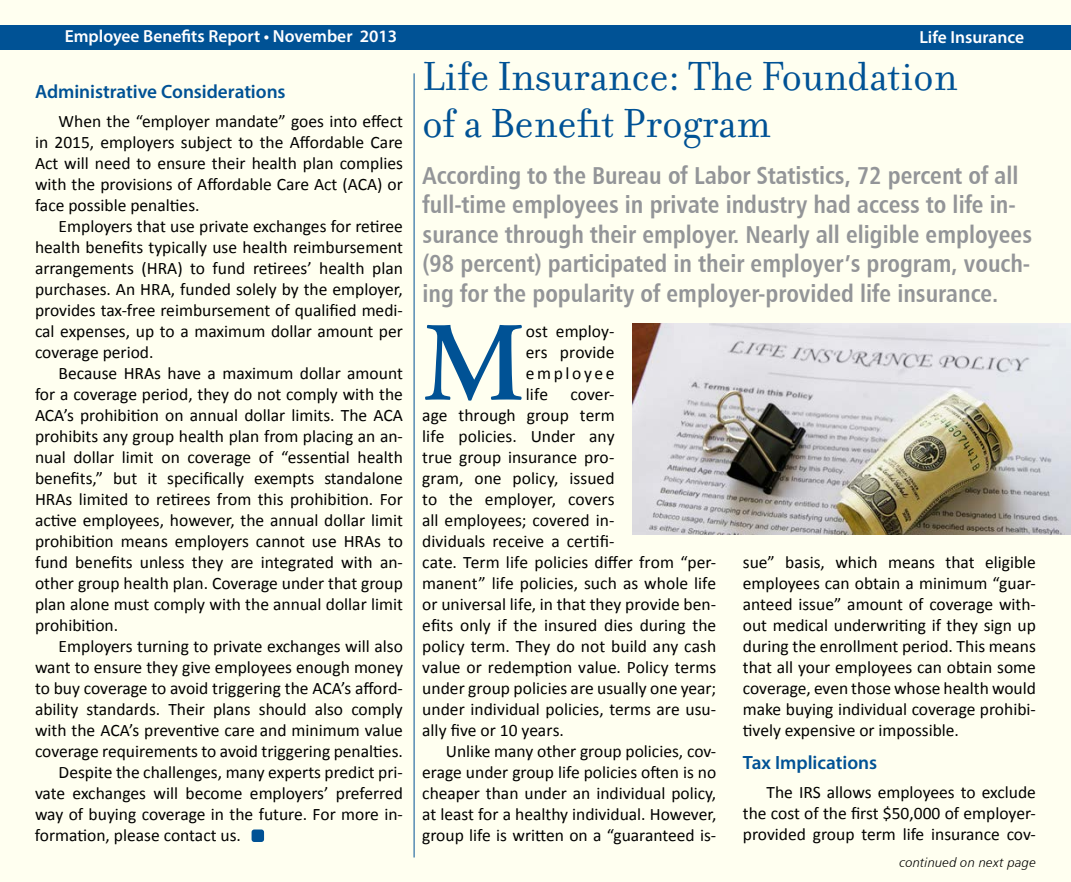
<style>
.page{position:relative;width:1071px;height:882px;background:#fff}
.page>*{position:absolute;margin:0;border:0;box-sizing:border-box;transform-origin:0 0}
.t1{font:600 112.52px "Adobe Garamond Pro";color:#005295}
.t2{font:43.75px/47.2px "Filosofia";color:#005295}
.t3{font:24.5px/29.4px "Humanist 777 BT Bold Condensed B";color:#939598}
.t4{font:600 19.25px "Myriad Pro";letter-spacing:-.005em;color:#005295}
.t5{font:17.5px/21px "Calibri";color:#000;text-align:justify}
.t6{font:600 17.5px "Myriad Pro";color:#fff}
.t7{font:13.12px "Humanist 777 BT Light Italic B";letter-spacing:.015em;color:#000}
</style>
<div class="page">
<div style="left:1px;top:1px;width:1070px;height:881px;background:#fffff0"></div>
<div style="left:0;top:25px;width:1071px;height:24px;background:#005295"></div>
<hr style="left:414px;top:73px;width:1px;height:785px;background:#005295">
<div style="left:252px;top:830px;width:12px;height:12px;background:#005295;border-radius:3px"></div>
<img style="left:632px;top:323px;width:439px;height:211px">
<p class="t6" style="left:65px;top:25px;width:334px">Employee Benefits Report • November 2013</p>
<p class="t6" style="left:919px;top:26px;width:106px">Life Insurance</p>
<p class="t4" style="left:35px;top:79px;width:252px">Administrative Considerations</p>
<p class="t5" style="left:35px;top:111px;width:369px;text-indent:24px">When the “employer mandate” goes into effect in 2015, employers subject to the Affordable Care Act will need to ensure their health plan complies with the provisions of Affordable Care Act (ACA) or face possible penalties.</p>
<p class="t5" style="left:35px;top:216px;width:369px;text-indent:24px">Employers that use private exchanges for retiree health benefits typically use health reimbursement arrangements (HRA) to fund retirees’ health plan purchases. An HRA, funded solely by the employer, provides tax-free reimbursement of qualified medi&shy;cal expenses, up to a maximum dollar amount per coverage period.</p>
<p class="t5" style="left:35px;top:363px;width:369px;text-indent:24px">Because HRAs have a maximum dollar amount for a coverage period, they do not comply with the ACA’s prohibition on annual dollar limits. The ACA prohibits any group health plan from placing an an&shy;nual dollar limit on coverage of “essential health benefits,” but it specifically exempts standalone HRAs limited to retirees from this prohibition. For active employees, however, the annual dollar limit prohibition means employers cannot use HRAs to fund benefits unless they are integrated with an&shy;other group health plan. Coverage under that group plan alone must comply with the annual dollar limit prohibition.</p>
<p class="t5" style="left:59px;top:636px;width:346px">Employers turning to private exchanges will also</p>
<p class="t5" style="left:35px;top:657px;width:369px">want to ensure they give employees enough money</p>
<p class="t5" style="left:35px;top:678px;width:369px">to buy coverage to avoid triggering the ACA’s afford-</p>
<p class="t5" style="left:35px;top:699px;width:369px">ability standards. Their plans should also comply</p>
<p class="t5" style="left:35px;top:720px;width:369px">with the ACA’s preventive care and minimum value</p>
<p class="t5" style="left:35px;top:741px;width:369px">coverage requirements to avoid triggering penalties.</p>
<p class="t5" style="left:59px;top:762px;width:346px">Despite the challenges, many experts predict pri-</p>
<p class="t5" style="left:35px;top:783px;width:369px">vate exchanges will become employers’ preferred</p>
<p class="t5" style="left:35px;top:804px;width:369px">way of buying coverage in the future. For more in-</p>
<p class="t5" style="left:35px;top:825px;width:208px">formation, please contact us.</p>
<h2 class="t2" style="left:422px;top:53px;width:537px">Life Insurance: The Foundation of a Benefit Program</h2>
<p class="t3" style="left:423px;top:160px;width:611px">According to the Bureau of Labor Statistics, 72 percent of all full-time employees in private industry had access to life in&shy;surance through their employer. Nearly all eligible employees (98 percent) participated in their employer’s program, vouch&shy;ing for the popularity of employer-provided life insurance.</p>
<h1 class="t1" style="left:422px;top:299px;width:105px">M</h1>
<p class="t5" style="left:526px;top:320px;width:90px">ost employ&shy;ers provide employee life</p>
<p class="t5" style="left:422px;top:383px;width:296px;text-align:left;text-indent:148px">cover-<br>age through group term<br>life policies. Under any<br>true group insurance pro-<br>gram, one policy, issued<br>to the employer, covers<br>all employees; covered in-<br>dividuals receive a certifi-<br>cate. Term life policies differ from “per&shy;manent” life policies, such as whole life or universal life, in that they provide ben&shy;efits only if the insured dies during the policy term. They do not build any cash value or redemption value. Policy terms under group policies are usually one year; under individual policies, terms are usu&shy;ally five or 10 years.</p>
<p class="t5" style="left:422px;top:740px;width:296px;text-indent:24px">Unlike many other group policies, cov&shy;erage under group life policies often is no cheaper than under an individual policy, at least for a healthy individual. However, group life is written on a “guaranteed is-</p>
<p class="t5" style="left:743px;top:552px;width:295px">sue” basis, which means that eligible employees can obtain a minimum “guar&shy;anteed issue” amount of coverage with&shy;out medical underwriting if they sign up during the enrollment period. This means that all your employees can obtain some coverage, even those whose health would make buying individual coverage prohibi&shy;tively expensive or impossible.</p>
<p class="t4" style="left:743px;top:751px;width:136px">Tax Implications</p>
<p class="t5" style="left:743px;top:782px;width:295px;text-indent:24px">The IRS allows employees to exclude the cost of the first $50,000 of employer&shy;provided group term life insurance cov-</p>
<p class="t7" style="left:900px;top:855px;width:138px">continued on next page</p>
</div>
